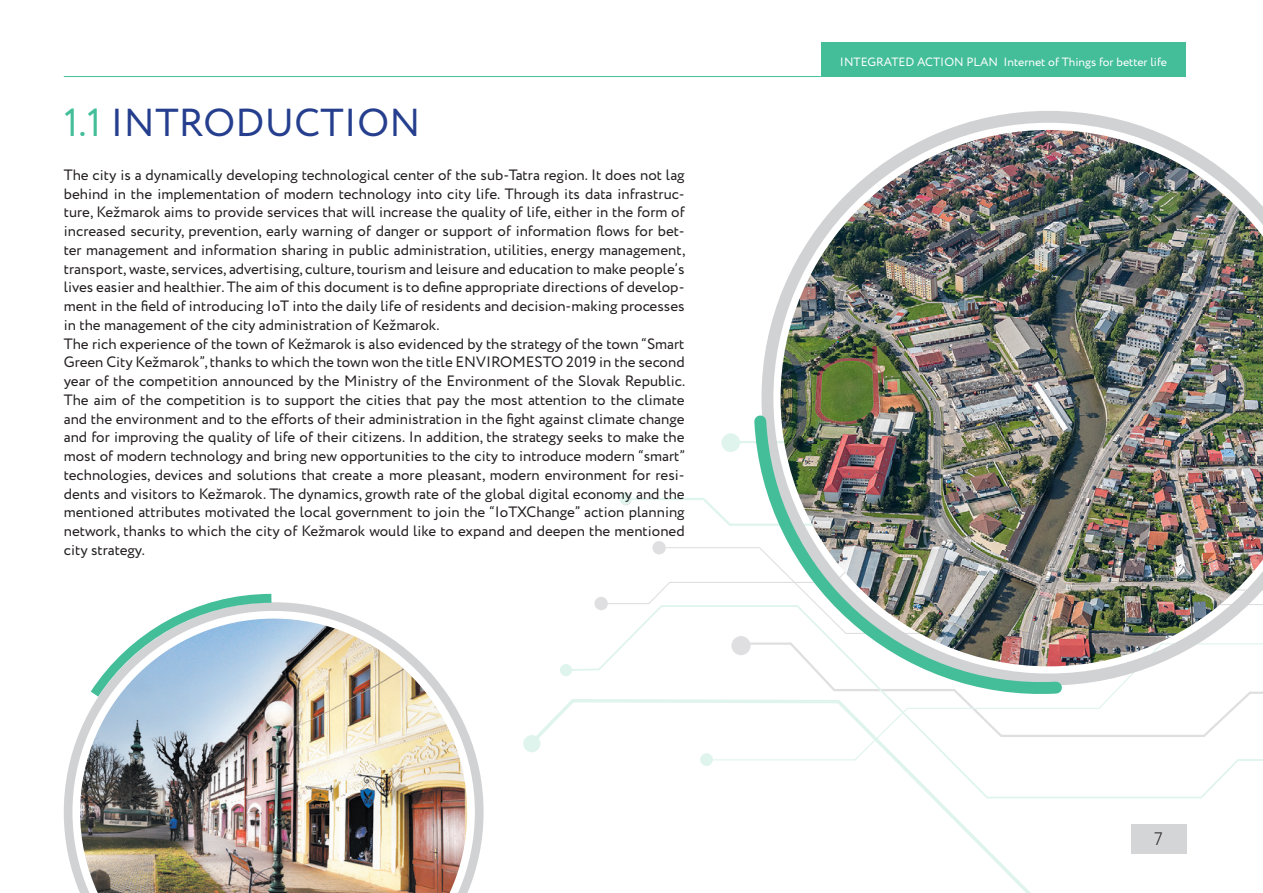
<style>
.page{position:relative;width:1263px;height:893px;background:#fff}
.page>*{position:absolute;margin:0;border:0;box-sizing:border-box;transform-origin:0 0}
.titulok{font:39px "Circe";letter-spacing:.01em;color:#253f8e}
.t1{font:300 18px "Circe";color:#231f20}
.Text_brozura{font:15px/18.8px "Circe";color:#231f20;text-align:justify}
.t2{font:12px "Circe";color:#fff}
.s1{color:#43be99}
</style>
<div class="page">
<hr style="left:64px;top:76px;width:757px;height:1px;background:#43be99">
<div style="left:821px;top:43px;width:364px;height:34px;background:#43be99"></div>
<div style="left:560px;top:664px;width:12px;height:12px;background:#dff4ed;border-radius:50%"></div>
<div style="left:594px;top:597px;width:14px;height:13px;background:#dfdfe1;border-radius:50%"></div>
<svg style="left:619px;top:493px;width:12px;height:12px"></svg>
<div style="left:523px;top:735px;width:17px;height:17px;background:#dff4ed;border-radius:50%"></div>
<svg style="left:534px;top:697px;width:729px;height:196px"></svg>
<svg style="left:605px;top:541px;width:143px;height:94px"></svg>
<svg style="left:622px;top:433px;width:126px;height:93px"></svg>
<img style="left:761px;top:111px;width:502px;height:574px">
<img style="left:748px;top:409px;width:320px;height:290px">
<svg style="left:64px;top:602px;width:420px;height:291px"></svg>
<svg style="left:82px;top:593px;width:198px;height:26px"></svg>
<img style="left:80px;top:619px;width:387px;height:274px">
<p class="titulok" style="left:64px;top:97px;width:358px"><span class="s1">1.1</span> INTRODUCTION</p>
<p class="Text_brozura" style="left:64px;top:166px;width:623px">The city is a dynamically developing technological center of the sub-Tatra region. It does not lag behind in the implementation of modern technology into city life. Through its data infrastruc&shy;ture, Kežmarok aims to provide services that will increase the quality of life, either in the form of increased security, prevention, early warning of danger or support of information flows for bet&shy;ter management and information sharing in public administration, utilities, energy management, transport, waste, services, advertising, culture, tourism and leisure and education to make people’s lives easier and healthier. The aim of this document is to define appropriate directions of develop&shy;ment in the field of introducing IoT into the daily life of residents and decision-making processes in the management of the city administration of Kežmarok.</p>
<p class="Text_brozura" style="left:64px;top:335px;width:623px">The rich experience of the town of Kežmarok is also evidenced by the strategy of the town “Smart Green City Kežmarok”, thanks to which the town won the title ENVIROMESTO 2019 in the second year of the competition announced by the Ministry of the Environment of the Slovak Republic.<br>The aim of the competition is to support the cities that pay the most attention to the climate and the environment and to the efforts of their administration in the fight against climate change and for improving the quality of life of their citizens. In addition, the strategy seeks to make the most of modern technology and bring new opportunities to the city to introduce modern “smart” technologies, devices and solutions that create a more pleasant, modern environment for resi&shy;dents and visitors to Kežmarok. The dynamics, growth rate of the global digital economy and the mentioned attributes motivated the local government to join the “IoTXChange” action planning network, thanks to which the city of Kežmarok would like to expand and deepen the mentioned city strategy.</p>
<p class="t2" style="left:840px;top:54px;width:329px">INTEGRATED ACTION PLAN Internet of Things for better life</p>
<p class="t1" style="left:1154px;top:827px;width:10px">7</p>
</div>
